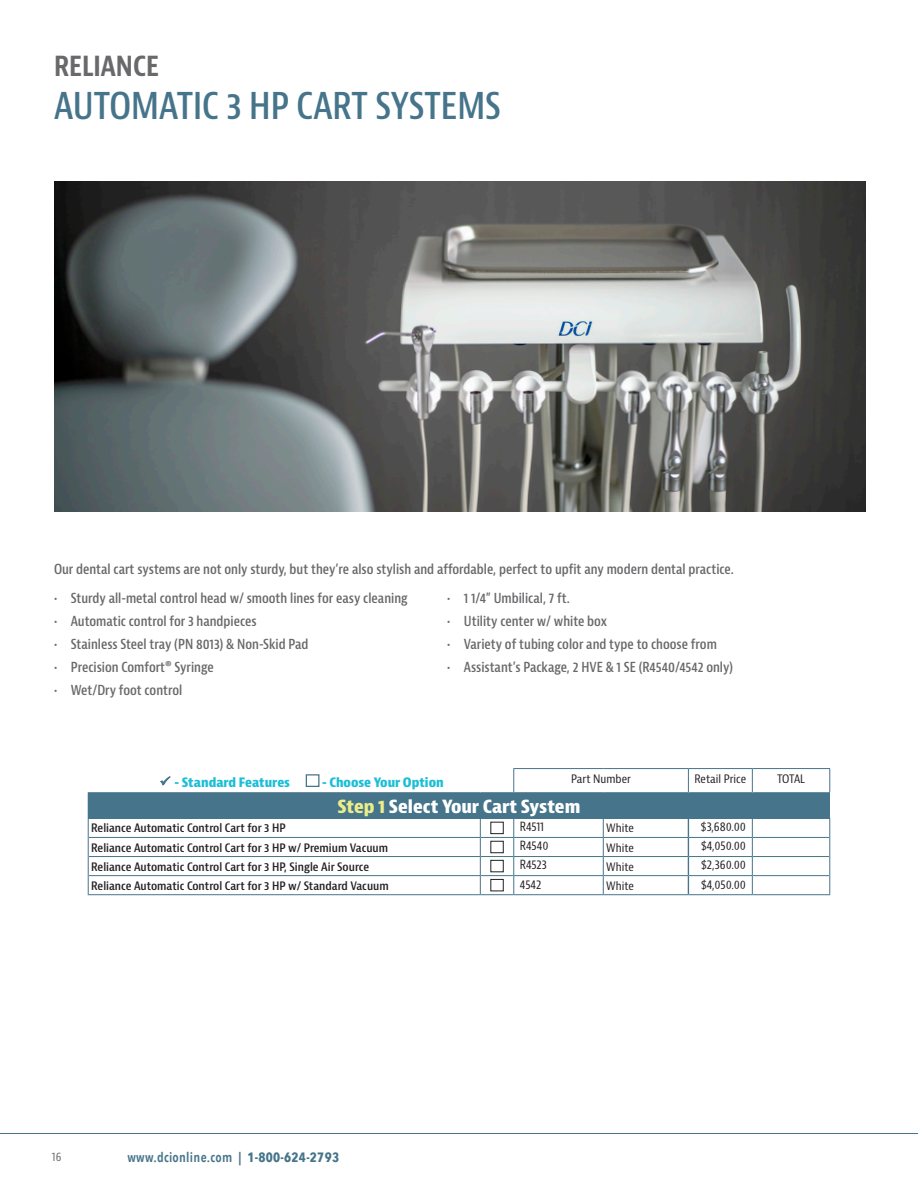
<style>
.page{position:relative;width:918px;height:1188px;background:#fff}
.page>*{position:absolute;margin:0;border:0;box-sizing:border-box;transform-origin:0 0}
.t1{font:600 condensed 36px "Bernina Sans";color:#46748a}
.t2{font:700 condensed 27px "Bernina Sans";color:#69696c}
.t3{font:800 condensed 17.7px "Bernina Sans";color:#fff;scale:1.08 1}
.t4{font:600 condensed 13.5px "Bernina Sans";color:#69696c}
.t5{font:600 13.5px "Avenir Next Condensed";letter-spacing:.02em;color:#46748a}
.t6{font:800 condensed 12.6px "Bernina Sans";color:#1cbed7;scale:1.08 1}
.t7{font:condensed 12.3px "Bernina Sans";letter-spacing:-.005em;color:#231f20}
.t8{font:condensed 12px "Bernina Sans";color:#69696c}
.t9{font:600 condensed 11.4px "Bernina Sans";color:#231f20;scale:1.08 1}
.t10{font:condensed 11.4px "Bernina Sans";color:#231f20;scale:1.08 1}
.s1{color:#ebed8a}
.s2{font-weight:700}
</style>
<div class="page">
<hr style="left:0;top:1133px;width:918px;height:1px;background:#46748a">
<div style="left:88px;top:793px;width:742px;height:25px;background:#46748a"></div>
<hr style="left:88px;top:818px;width:392px;height:1px;background:#46748a">
<hr style="left:480px;top:818px;width:33px;height:1px;background:#46748a">
<svg style="left:88px;top:819px;width:1px;height:75px"></svg>
<svg style="left:480px;top:819px;width:1px;height:75px"></svg>
<hr style="left:88px;top:792px;width:392px;height:1px;background:#46748a">
<hr style="left:480px;top:792px;width:34px;height:1px;background:#46748a">
<hr style="left:513px;top:768px;width:90px;height:1px;background:#46748a">
<hr style="left:603px;top:768px;width:85px;height:1px;background:#46748a">
<hr style="left:688px;top:768px;width:64px;height:1px;background:#46748a">
<hr style="left:752px;top:768px;width:78px;height:1px;background:#46748a">
<svg style="left:513px;top:769px;width:318px;height:126px"></svg>
<hr style="left:89px;top:837px;width:391px;height:1px;background:#46748a">
<hr style="left:480px;top:837px;width:34px;height:1px;background:#46748a">
<hr style="left:514px;top:837px;width:89px;height:1px;background:#46748a">
<hr style="left:603px;top:837px;width:85px;height:1px;background:#46748a">
<hr style="left:688px;top:837px;width:64px;height:1px;background:#46748a">
<hr style="left:752px;top:837px;width:77px;height:1px;background:#46748a">
<hr style="left:89px;top:856px;width:391px;height:1px;background:#46748a">
<hr style="left:480px;top:856px;width:34px;height:1px;background:#46748a">
<hr style="left:514px;top:856px;width:89px;height:1px;background:#46748a">
<hr style="left:603px;top:856px;width:85px;height:1px;background:#46748a">
<hr style="left:688px;top:856px;width:64px;height:1px;background:#46748a">
<hr style="left:752px;top:856px;width:77px;height:1px;background:#46748a">
<hr style="left:89px;top:875px;width:391px;height:1px;background:#46748a">
<hr style="left:480px;top:875px;width:34px;height:1px;background:#46748a">
<hr style="left:514px;top:875px;width:89px;height:1px;background:#46748a">
<hr style="left:603px;top:875px;width:85px;height:1px;background:#46748a">
<hr style="left:688px;top:875px;width:64px;height:1px;background:#46748a">
<hr style="left:752px;top:875px;width:77px;height:1px;background:#46748a">
<hr style="left:88px;top:894px;width:392px;height:1px;background:#46748a">
<hr style="left:480px;top:894px;width:34px;height:1px;background:#46748a">
<hr style="left:514px;top:894px;width:89px;height:1px;background:#46748a">
<hr style="left:603px;top:894px;width:85px;height:1px;background:#46748a">
<hr style="left:688px;top:894px;width:64px;height:1px;background:#46748a">
<hr style="left:752px;top:894px;width:78px;height:1px;background:#46748a">
<div style="left:306px;top:774px;width:13px;height:13px;background:#fff;border:1px solid #46748a"></div>
<div style="left:491px;top:822px;width:13px;height:12px;border:1px solid #231f20"></div>
<div style="left:491px;top:841px;width:13px;height:12px;border:1px solid #231f20"></div>
<div style="left:491px;top:860px;width:13px;height:12px;border:1px solid #231f20"></div>
<div style="left:491px;top:879px;width:13px;height:12px;border:1px solid #231f20"></div>
<img style="left:54px;top:182px;width:811px;height:329px">
<svg style="left:160px;top:776px;width:11px;height:10px"></svg>
<p class="t2" style="left:54px;top:49px;width:107px">RELIANCE</p>
<p class="t1" style="left:54px;top:84px;width:449px">AUTOMATIC 3 HP CART SYSTEMS</p>
<p class="t4" style="left:54px;top:561px;width:681px">Our dental cart systems are not only sturdy, but they’re also stylish and affordable, perfect to upfit any modern dental practice.</p>
<p class="t4" style="left:54px;top:590px;width:355px">• Sturdy all-metal control head w/ smooth lines for easy cleaning</p>
<p class="t4" style="left:54px;top:613px;width:204px">• Automatic control for 3 handpieces</p>
<p class="t4" style="left:54px;top:636px;width:256px">• Stainless Steel tray (PN 8013) &amp; Non-Skid Pad</p>
<p class="t4" style="left:54px;top:659px;width:161px">• Precision Comfort® Syringe</p>
<p class="t4" style="left:54px;top:682px;width:130px">• Wet/Dry foot control</p>
<p class="t4" style="left:447px;top:590px;width:124px">• 1 1/4” Umbilical, 7 ft.</p>
<p class="t4" style="left:447px;top:613px;width:161px">• Utility center w/ white box</p>
<p class="t4" style="left:447px;top:636px;width:271px">• Variety of tubing color and type to choose from</p>
<p class="t4" style="left:447px;top:659px;width:287px">• Assistant’s Package, 2 HVE &amp; 1 SE (R4540/4542 only)</p>
<p class="t6" style="left:175px;top:775px;width:108px">- Standard Features</p>
<p class="t6" style="left:322px;top:775px;width:114px">- Choose Your Option</p>
<p class="t10" style="left:571px;top:772px;width:57px">Part Number</p>
<p class="t10" style="left:695px;top:772px;width:49px">Retail Price</p>
<p class="t10" style="left:777px;top:772px;width:27px">TOTAL</p>
<p class="t3" style="left:338px;top:795px;width:226px"><span class="s1">Step 1</span> Select Your Cart System</p>
<p class="t9" style="left:91px;top:821px;width:182px">Reliance Automatic Control Cart for 3 HP</p>
<p class="t7" style="left:520px;top:819px;width:26px">R4511</p>
<p class="t10" style="left:606px;top:821px;width:27px">White</p>
<p class="t7" style="left:701px;top:819px;width:47px">$3,680.00</p>
<p class="t9" style="left:91px;top:841px;width:276px">Reliance Automatic Control Cart for 3 HP w/ Premium Vacuum</p>
<p class="t7" style="left:520px;top:838px;width:30px">R4540</p>
<p class="t10" style="left:606px;top:840px;width:27px">White</p>
<p class="t7" style="left:701px;top:838px;width:47px">$4,050.00</p>
<p class="t9" style="left:91px;top:860px;width:259px">Reliance Automatic Control Cart for 3 HP, Single Air Source</p>
<p class="t7" style="left:520px;top:857px;width:29px">R4523</p>
<p class="t10" style="left:606px;top:860px;width:27px">White</p>
<p class="t7" style="left:701px;top:857px;width:46px">$2,360.00</p>
<p class="t9" style="left:91px;top:879px;width:277px">Reliance Automatic Control Cart for 3 HP w/ Standard Vacuum</p>
<p class="t7" style="left:520px;top:877px;width:23px">4542</p>
<p class="t10" style="left:606px;top:879px;width:27px">White</p>
<p class="t7" style="left:701px;top:877px;width:47px">$4,050.00</p>
<p class="t8" style="left:52px;top:1149px;width:11px">16</p>
<p class="t5" style="left:127px;top:1146px;width:213px">www.dcionline.com | <span class="s2">1-800-624-2793</span></p>
</div>
